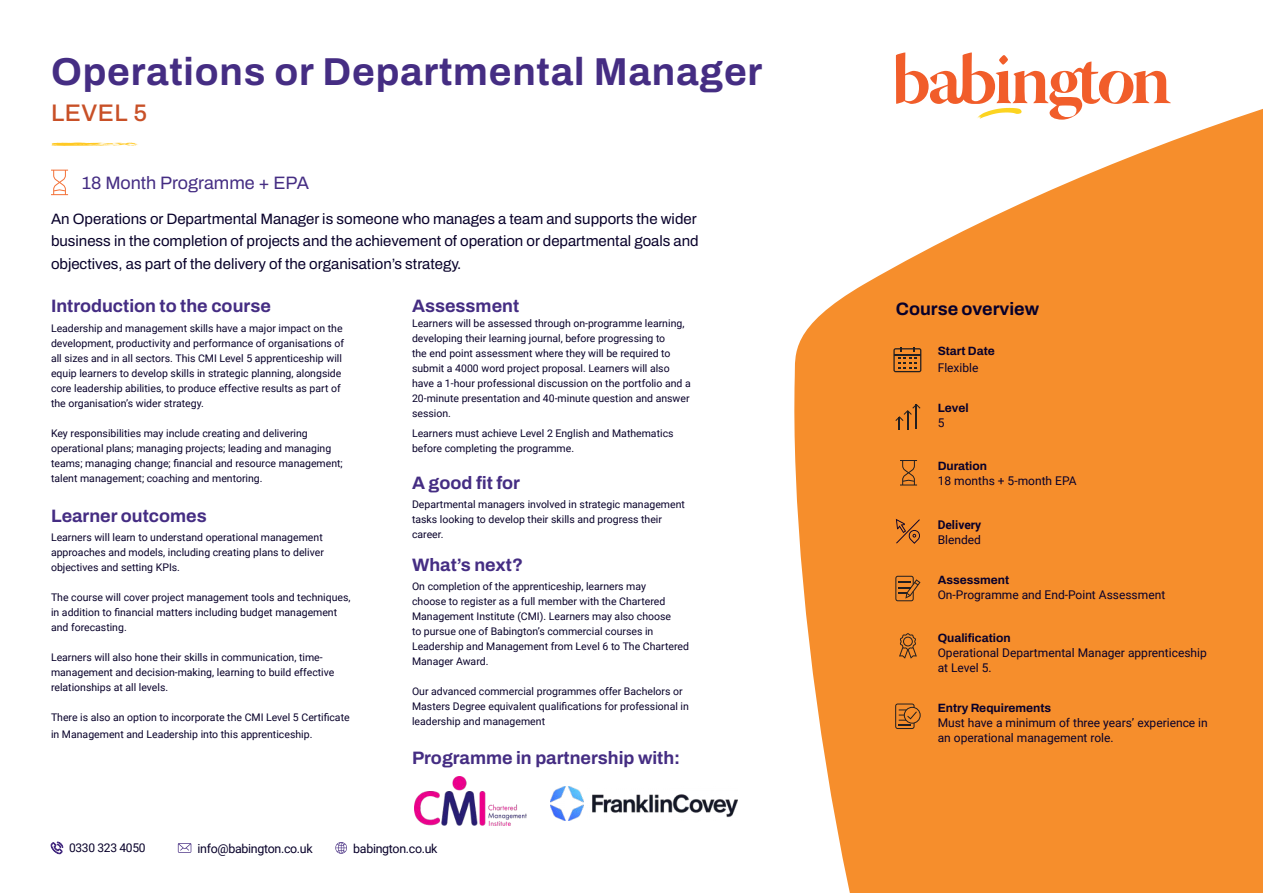
<style>
.page{position:relative;width:1263px;height:893px;background:#fff}
.page>*{position:absolute;margin:0;border:0;box-sizing:border-box;transform-origin:0 0}
.t1{font:700 39px "Archivo";letter-spacing:.02em;color:#452d83}
.t2{font:500 24px "Archivo";letter-spacing:.02em;color:#c85027}
.A_head{font:700 18px "Archivo";color:#452d83}
.Main_text_-_course{font:700 18px "Archivo";color:#452d83}
.t3{font:18px "Archivo";color:#452d83}
.A_head-2{font:700 18px "Archivo";color:#08002a}
.Sector_intro{font:15px/22.5px "Archivo";color:#08002a}
.t4{font:12.45px "Roboto";letter-spacing:-.025em;color:#08002a}
.Main_text_-_course-2{font:12px/15px "Roboto";color:#08002a}
.Main_text_-_course-3{font:700 12px "Archivo";color:#08002a}
.Main_text_-_course-4{font:12px "Roboto";letter-spacing:-.025em;color:#08002a}
.Main_text_-_course-5{font:700 12px "Roboto";color:#08002a}
.Main_text_-_course-6{font:10.5px/15px "Roboto";color:#08002a}
.A_head-3{font:10.5px/15px "Roboto";color:#08002a}
</style>
<div class="page">
<svg style="left:794px;top:56px;width:469px;height:837px;fill:#f68e2c"></svg>
<svg style="left:896px;top:52px;width:275px;height:68px"></svg>
<svg style="left:51px;top:143px;width:87px;height:3px"></svg>
<svg style="left:51px;top:170px;width:17px;height:25px"></svg>
<svg style="left:895px;top:703px;width:26px;height:26px"></svg>
<svg style="left:899px;top:633px;width:18px;height:26px"></svg>
<svg style="left:895px;top:576px;width:25px;height:25px"></svg>
<svg style="left:895px;top:404px;width:25px;height:25px"></svg>
<svg style="left:900px;top:460px;width:17px;height:25px"></svg>
<svg style="left:893px;top:347px;width:28px;height:25px"></svg>
<hr style="left:894px;top:354px;width:27px;height:2px;background:#231f20">
<svg style="left:51px;top:842px;width:12px;height:12px"></svg>
<svg style="left:335px;top:842px;width:12px;height:12px"></svg>
<svg style="left:178px;top:843px;width:13px;height:10px"></svg>
<svg style="left:896px;top:519px;width:24px;height:25px"></svg>
<img style="left:415px;top:777px;width:112px;height:48px">
<img style="left:551px;top:787px;width:186px;height:33px">
<p class="t1" style="left:51px;top:43px;width:713px">Operations or Departmental Manager</p>
<p class="t2" style="left:51px;top:95px;width:98px">LEVEL 5</p>
<p class="t3" style="left:82px;top:169px;width:229px">18 Month Programme + EPA</p>
<p class="Sector_intro" style="left:51px;top:207px;width:649px">An Operations or Departmental Manager is someone who manages a team and supports the wider business in the completion of projects and the achievement of operation or departmental goals and objectives, as part of the delivery of the organisation’s strategy.</p>
<p class="A_head" style="left:51px;top:293px;width:221px">Introduction to the course</p>
<p class="Main_text_-_course-6" style="left:51px;top:320px;width:295px">Leadership and management skills have a major impact on the development, productivity and performance of organisations of all sizes and in all sectors. This CMI Level 5 apprenticeship will equip learners to develop skills in strategic planning, alongside core leadership abilities, to produce effective results as part of the organisation’s wider strategy.</p>
<p class="Main_text_-_course-6" style="left:51px;top:425px;width:293px">Key responsibilities may include creating and delivering operational plans; managing projects; leading and managing teams; managing change; financial and resource management; talent management; coaching and mentoring.</p>
<p class="A_head" style="left:51px;top:502px;width:157px">Learner outcomes</p>
<p class="Main_text_-_course-6" style="left:51px;top:530px;width:274px;text-align:justify">Learners will learn to understand operational management approaches and models, including creating plans to deliver objectives and setting KPIs.</p>
<p class="Main_text_-_course-6" style="left:51px;top:590px;width:301px">The course will cover project management tools and techniques, in addition to financial matters including budget management and forecasting.</p>
<p class="Main_text_-_course-6" style="left:51px;top:650px;width:285px">Learners will also hone their skills in communication, time&shy;management and decision-making, learning to build effective relationships at all levels.</p>
<p class="Main_text_-_course-6" style="left:51px;top:709px;width:300px;line-height:16.5px">There is also an option to incorporate the CMI Level 5 Certificate in Management and Leadership into this apprenticeship.</p>
<p class="Main_text_-_course" style="left:412px;top:293px;width:109px">Assessment</p>
<p class="A_head-3" style="left:412px;top:316px;width:280px">Learners will be assessed through on-programme learning, developing their learning journal, before progressing to<br>the end point assessment where they will be required to submit a 4000 word project proposal. Learners will also have a 1-hour professional discussion on the portfolio and a 20-minute presentation and 40-minute question and answer session.</p>
<p class="A_head-3" style="left:412px;top:425px;width:263px">Learners must achieve Level 2 English and Mathematics before completing the programme.</p>
<p class="A_head" style="left:412px;top:469px;width:109px">A good fit for</p>
<p class="Main_text_-_course-6" style="left:412px;top:496px;width:274px">Departmental managers involved in strategic management tasks looking to develop their skills and progress their career.</p>
<p class="A_head" style="left:412px;top:551px;width:113px">What’s next?</p>
<p class="Main_text_-_course-6" style="left:412px;top:579px;width:278px">On completion of the apprenticeship, learners may<br>choose to register as a full member with the Chartered Management Institute (CMI). Learners may also choose<br>to pursue one of Babington’s commercial courses in Leadership and Management from Level 6 to The Chartered Manager Award.</p>
<p class="Main_text_-_course-6" style="left:412px;top:684px;width:278px">Our advanced commercial programmes offer Bachelors or<br>Masters Degree equivalent qualifications for professional in leadership and management</p>
<p class="Main_text_-_course" style="left:412px;top:745px;width:270px">Programme in partnership with:</p>
<p class="Main_text_-_course-4" style="left:69px;top:840px;width:78px">0330 323 4050</p>
<p class="t4" style="left:198px;top:839px;width:117px">info@babington.co.uk</p>
<p class="t4" style="left:353px;top:839px;width:86px">babington.co.uk</p>
<p class="A_head-2" style="left:896px;top:295px;width:145px">Course overview</p>
<p class="Main_text_-_course-3" style="left:938px;top:342px;width:59px">Start Date</p>
<p class="Main_text_-_course-2" style="left:938px;top:359px;width:42px">Flexible</p>
<p class="Main_text_-_course-3" style="left:938px;top:399px;width:32px">Level</p>
<p class="Main_text_-_course-2" style="left:938px;top:415px;width:8px">5</p>
<p class="Main_text_-_course-3" style="left:938px;top:456px;width:51px">Duration</p>
<p class="Main_text_-_course-2" style="left:938px;top:472px;width:140px">18 months + 5-month EPA</p>
<p class="Main_text_-_course-5" style="left:938px;top:516px;width:45px">Delivery</p>
<p class="Main_text_-_course-2" style="left:938px;top:532px;width:45px">Blended</p>
<p class="Main_text_-_course-3" style="left:938px;top:571px;width:73px">Assessment</p>
<p class="Main_text_-_course-2" style="left:938px;top:587px;width:229px">On-Programme and End-Point Assessment</p>
<p class="Main_text_-_course-3" style="left:938px;top:628px;width:74px">Qualification</p>
<p class="Main_text_-_course-2" style="left:938px;top:644px;width:271px">Operational Departmental Manager apprenticeship at Level 5.</p>
<p class="Main_text_-_course-3" style="left:938px;top:699px;width:115px">Entry Requirements</p>
<p class="Main_text_-_course-2" style="left:938px;top:715px;width:272px">Must have a minimum of three years’ experience in an operational management role.</p>
</div>
